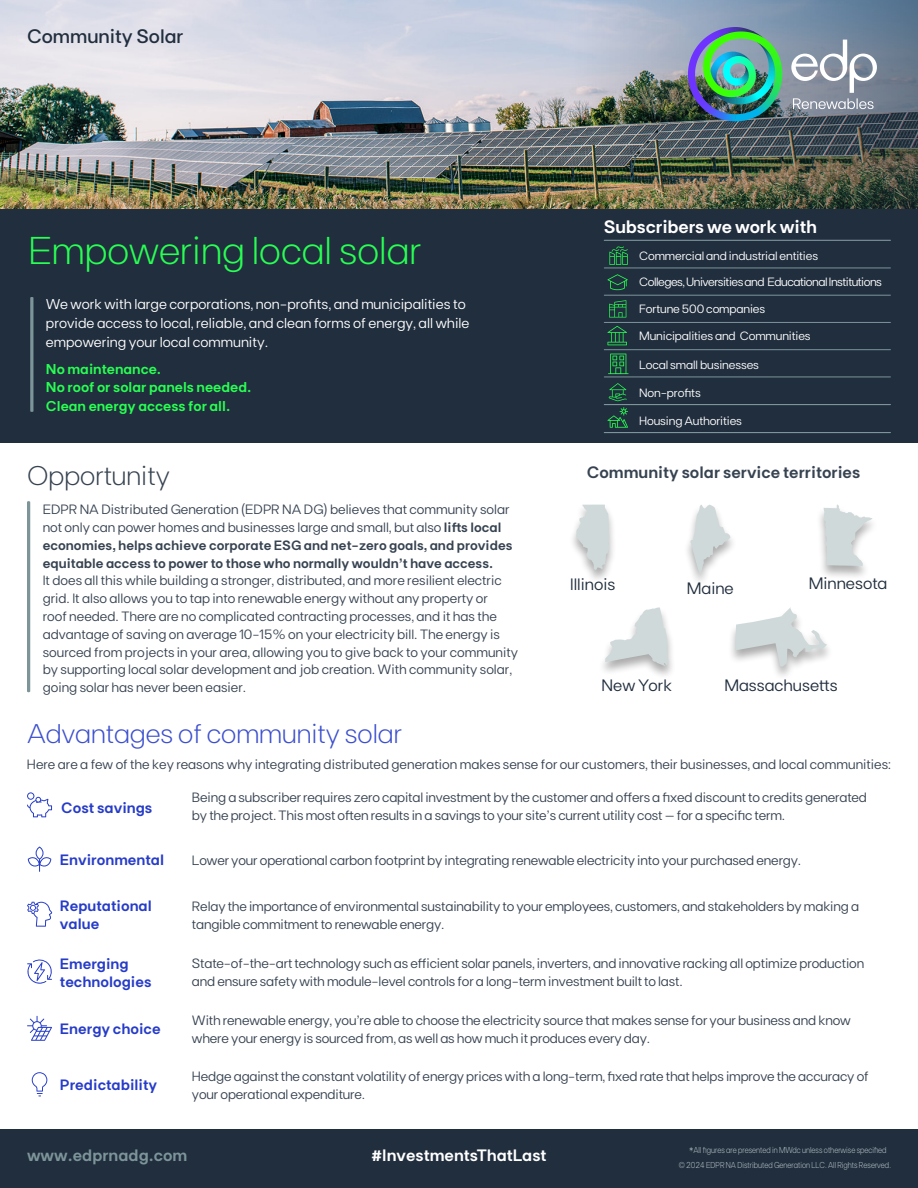
<style>
.page{position:relative;width:918px;height:1188px;background:#fff}
.page>*{position:absolute;margin:0;border:0;box-sizing:border-box;transform-origin:0 0}
.t1{font:300 38.7px "FT Base";color:#28ff52}
.t2{font:300 27px "FT Base";color:#3c50ce}
.t3{font:300 27px "FT Base";color:#374351}
.t4{font:500 19.5px "FT Base";color:#212e3e}
.t5{font:600 18px "FT Base";letter-spacing:-.01em;color:#fff}
.t6{font:16.5px "FT Base";color:#212e3e}
.t7{font:600 16.5px "FT Base";color:#374351}
.t8{font:600 16.5px "FT Base";color:#fff}
.t9{font:600 16.5px "FT Base";color:#7c9599}
.t10{font:600 15px/18px "FT Base";color:#263cc8}
.t11{font:14.25px/18.8px "FT Base";color:#fff}
.t12{font:600 14.25px/18.8px "FT Base";color:#28ff52}
.t13{font:13.5px/17.9px "FT Base";letter-spacing:-.01em;color:#374351}
.t14{font:600 13.5px/17.9px "FT Base";color:#374351}
.t15{font:12px "FT Base";letter-spacing:-.01em;color:#fff}
.t16{font:12px "FT Base";letter-spacing:-.04em;color:#fff}
.t17{font:300 8.7px "FT Base";color:#bdcacc;scale:.85 1}
.s1{font-weight:400}
</style>
<div class="page">
<img style="left:0;top:0;width:573px;height:209px">
<img style="left:573px;top:0;width:345px;height:209px">
<div style="left:0;top:209px;width:918px;height:234px;background:#212e3e"></div>
<div style="left:0;top:1130px;width:918px;height:58px;background:#212e3e"></div>
<img style="left:688px;top:27px;width:81px;height:70px">
<svg style="left:791px;top:40px;width:86px;height:69px"></svg>
<svg style="left:30px;top:297px;width:3px;height:115px"></svg>
<hr style="left:604px;top:240px;width:286px;height:1px;background:#7c9599">
<hr style="left:604px;top:404px;width:286px;height:1px;background:#7c9599">
<hr style="left:604px;top:432px;width:286px;height:1px;background:#7c9599">
<hr style="left:604px;top:349px;width:286px;height:1px;background:#7c9599">
<hr style="left:604px;top:377px;width:286px;height:1px;background:#7c9599">
<hr style="left:604px;top:322px;width:286px;height:1px;background:#7c9599">
<hr style="left:604px;top:295px;width:286px;height:1px;background:#7c9599">
<hr style="left:604px;top:268px;width:286px;height:1px;background:#7c9599">
<svg style="left:609px;top:300px;width:17px;height:18px"></svg>
<svg style="left:609px;top:383px;width:18px;height:18px"></svg>
<svg style="left:607px;top:407px;width:21px;height:21px"></svg>
<svg style="left:607px;top:274px;width:21px;height:17px"></svg>
<svg style="left:607px;top:326px;width:20px;height:19px"></svg>
<svg style="left:609px;top:246px;width:19px;height:19px"></svg>
<div style="left:816px;top:504px;width:63px;height:77px;background:#000;opacity:.33"></div>
<svg style="left:824px;top:505px;width:49px;height:61px"></svg>
<hr style="left:27px;top:501px;width:3px;height:191px;background:#7c9599">
<div style="left:568px;top:503px;width:49px;height:81px;background:#000;opacity:.33"></div>
<svg style="left:576px;top:505px;width:34px;height:65px"></svg>
<div style="left:683px;top:504px;width:55px;height:84px;background:#000;opacity:.33"></div>
<svg style="left:690px;top:505px;width:40px;height:70px"></svg>
<div style="left:727px;top:607px;width:107px;height:74px;background:#000;opacity:.33"></div>
<svg style="left:735px;top:607px;width:92px;height:60px"></svg>
<div style="left:597px;top:606px;width:79px;height:74px;background:#000;opacity:.33"></div>
<svg style="left:605px;top:607px;width:63px;height:59px"></svg>
<svg style="left:27px;top:792px;width:25px;height:25px"></svg>
<svg style="left:28px;top:847px;width:23px;height:25px"></svg>
<svg style="left:27px;top:959px;width:25px;height:25px"></svg>
<svg style="left:27px;top:1016px;width:25px;height:25px"></svg>
<svg style="left:27px;top:901px;width:25px;height:26px"></svg>
<svg style="left:32px;top:1072px;width:15px;height:24px"></svg>
<svg style="left:608px;top:354px;width:21px;height:20px"></svg>
<h3 class="t4" style="left:27px;top:24px;width:158px">Community Solar</h3>
<h1 class="t1" style="left:28px;top:228px;width:395px">Empowering local solar</h1>
<p class="t11" style="left:46px;top:294px;width:425px">We work with large corporations, non-profits, and municipalities to provide access to local, reliable, and clean forms of energy, all while empowering your local community.</p>
<p class="t12" style="left:46px;top:359px;width:207px">No maintenance.<br>No roof or solar panels needed.<br>Clean energy access for all.</p>
<h3 class="t5" style="left:604px;top:216px;width:215px">Subscribers we work with</h3>
<p class="t15" style="left:639px;top:249px;width:181px">Commercial and industrial entities</p>
<p class="t16" style="left:639px;top:275px;width:244px">Colleges, Universities and Educational Institutions</p>
<p class="t15" style="left:639px;top:302px;width:128px">Fortune 500 companies</p>
<p class="t15" style="left:639px;top:329px;width:173px">Municipalities and Communities</p>
<p class="t15" style="left:639px;top:357px;width:121px">Local small businesses</p>
<p class="t15" style="left:639px;top:386px;width:63px">Non-profits</p>
<p class="t15" style="left:639px;top:414px;width:104px">Housing Authorities</p>
<h2 class="t3" style="left:27px;top:460px;width:144px">Opportunity</h2>
<p class="t7" style="left:587px;top:462px;width:275px">Community solar service territories</p>
<p class="t14" style="left:43px;top:500px;width:471px"><span class="s1">EDPR NA Distributed Generation (EDPR NA DG) believes that community solar not only can power homes and businesses large and small, but also</span> lifts local economies, helps achieve corporate ESG and net-zero goals, and provides equitable access to power to those who normally wouldn’t have access.</p>
<p class="t13" style="left:43px;top:572px;width:477px">It does all this while building a stronger, distributed, and more resilient electric grid. It also allows you to tap into renewable energy without any property or<br>roof needed. There are no complicated contracting processes, and it has the advantage of saving on average 10-15% on your electricity bill. The energy is sourced from projects in your area, allowing you to give back to your community by supporting local solar development and job creation. With community solar, going solar has never been easier.</p>
<h2 class="t2" style="left:27px;top:718px;width:377px">Advantages of community solar</h2>
<p class="t6" style="left:570px;top:575px;width:47px">Illinois</p>
<p class="t6" style="left:687px;top:579px;width:48px">Maine</p>
<p class="t6" style="left:809px;top:574px;width:80px">Minnesota</p>
<p class="t6" style="left:602px;top:676px;width:72px">New York</p>
<p class="t6" style="left:724px;top:676px;width:115px">Massachusetts</p>
<p class="t13" style="left:27px;top:755px;width:865px">Here are a few of the key reasons why integrating distributed generation makes sense for our customers, their businesses, and local communities:</p>
<p class="t13" style="left:192px;top:789px;width:677px">Being a subscriber requires zero capital investment by the customer and offers a fixed discount to credits generated by the project. This most often results in a savings to your site’s current utility cost – for a specific term.</p>
<p class="t10" style="left:61px;top:799px;width:93px">Cost savings</p>
<p class="t10" style="left:60px;top:851px;width:106px">Environmental</p>
<p class="t13" style="left:192px;top:851px;width:611px">Lower your operational carbon footprint by integrating renewable electricity into your purchased energy.</p>
<p class="t10" style="left:60px;top:897px;width:93px">Reputational value</p>
<p class="t10" style="left:60px;top:954px;width:93px">Emerging technologies</p>
<p class="t10" style="left:60px;top:1020px;width:102px">Energy choice</p>
<p class="t10" style="left:60px;top:1076px;width:99px">Predictability</p>
<p class="t13" style="left:192px;top:897px;width:669px">Relay the importance of environmental sustainability to your employees, customers, and stakeholders by making a tangible commitment to renewable energy.</p>
<p class="t13" style="left:192px;top:954px;width:674px">State-of-the-art technology such as efficient solar panels, inverters, and innovative racking all optimize production and ensure safety with module-level controls for a long-term investment built to last.</p>
<p class="t13" style="left:192px;top:1011px;width:660px">With renewable energy, you’re able to choose the electricity source that makes sense for your business and know where your energy is sourced from, as well as how much it produces every day.</p>
<p class="t13" style="left:192px;top:1067px;width:678px">Hedge against the constant volatility of energy prices with a long-term, fixed rate that helps improve the accuracy of your operational expenditure.</p>
<p class="t9" style="left:27px;top:1146px;width:162px">www.edprnadg.com</p>
<p class="t8" style="left:371px;top:1146px;width:177px">#InvestmentsThatLast</p>
<p class="t17" style="left:689px;top:1145px;width:234px">*All figures are presented in MWdc unless otherwise specified</p>
<p class="t17" style="left:679px;top:1160px;width:251px">© 2024 EDPR NA Distributed Generation LLC. All Rights Reserved.</p>
</div>
